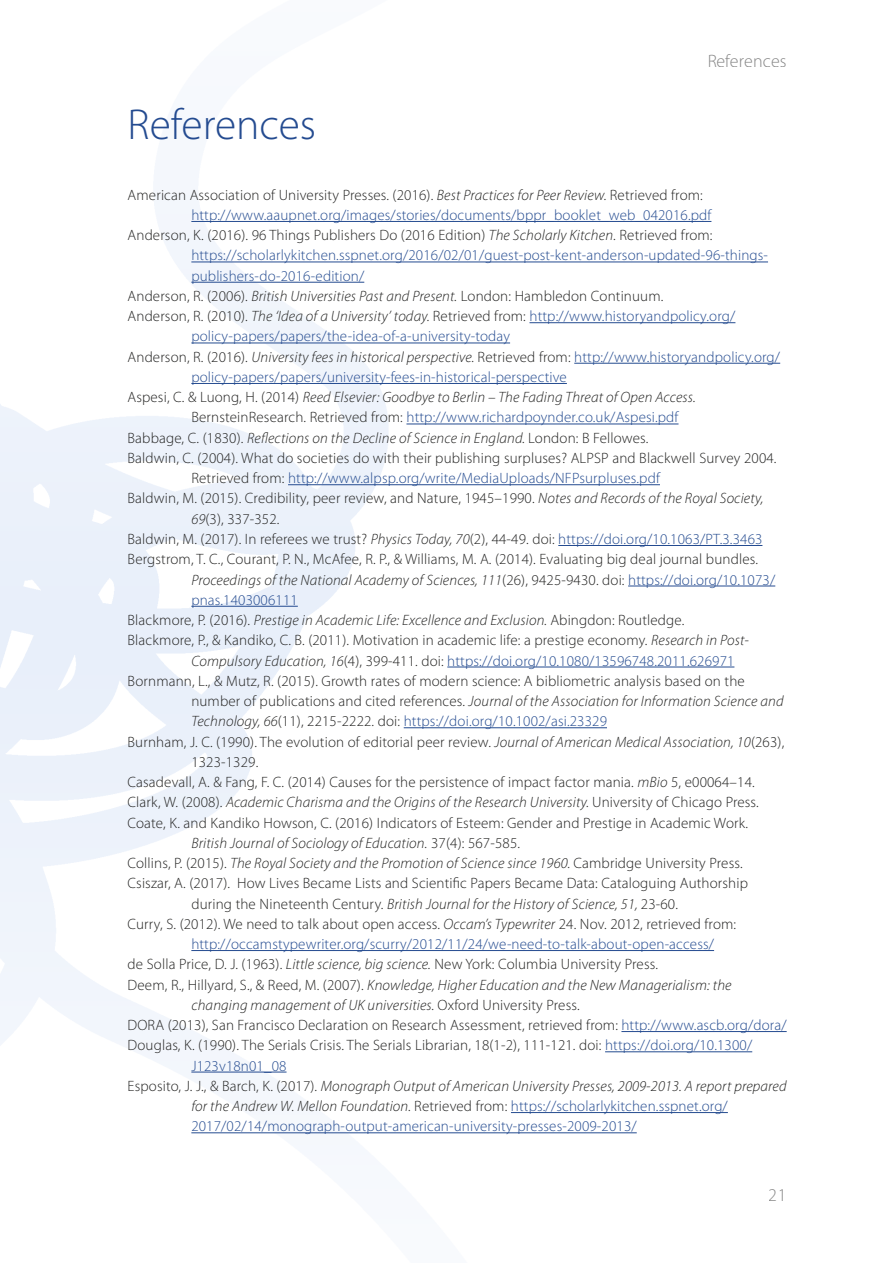
<style>
.page{position:relative;width:893px;height:1263px;background:#fff}
.page>*{position:absolute;margin:0;border:0;box-sizing:border-box;transform-origin:0 0}
.t1{font:300 43.5px "Myriad Pro";color:#244b90}
.t2{font:300 18px "Myriad Pro";letter-spacing:.01em;color:#868686}
.t3{font:300 15px "Myriad Pro";letter-spacing:.01em;color:#222221}
.t4{font:italic 300 15px "Myriad Pro";letter-spacing:.01em;color:#222221}
.t5{font:300 15px "Myriad Pro";letter-spacing:.01em;color:#244b90}
.s1{font-style:italic}
.s2{color:#244b90}
.s3{font-style:normal}
.s4{font-style:normal;color:#244b90}
.s5{color:#222221}
.s6{font-style:italic;color:#222221}
</style>
<div class="page">
<hr style="left:191px;top:221px;width:520px;height:1px;background:#244b90">
<hr style="left:191px;top:262px;width:577px;height:1px;background:#244b90">
<hr style="left:191px;top:282px;width:173px;height:1px;background:#244b90">
<hr style="left:529px;top:322px;width:206px;height:1px;background:#244b90">
<hr style="left:191px;top:343px;width:319px;height:1px;background:#244b90">
<hr style="left:574px;top:363px;width:206px;height:1px;background:#244b90">
<hr style="left:191px;top:383px;width:376px;height:1px;background:#244b90">
<hr style="left:406px;top:424px;width:272px;height:1px;background:#244b90">
<hr style="left:288px;top:484px;width:372px;height:1px;background:#244b90">
<hr style="left:558px;top:545px;width:204px;height:1px;background:#244b90">
<hr style="left:628px;top:586px;width:147px;height:1px;background:#244b90">
<hr style="left:191px;top:606px;width:107px;height:1px;background:#244b90">
<hr style="left:447px;top:667px;width:287px;height:1px;background:#244b90">
<hr style="left:404px;top:727px;width:203px;height:1px;background:#244b90">
<hr style="left:191px;top:950px;width:523px;height:1px;background:#244b90">
<hr style="left:621px;top:1031px;width:166px;height:1px;background:#244b90">
<hr style="left:605px;top:1051px;width:147px;height:1px;background:#244b90">
<hr style="left:191px;top:1072px;width:96px;height:1px;background:#244b90">
<hr style="left:511px;top:1112px;width:217px;height:1px;background:#244b90">
<hr style="left:191px;top:1132px;width:446px;height:1px;background:#244b90">
<h1 class="t1" style="left:128px;top:98px;width:190px">References</h1>
<p class="t2" style="left:707px;top:50px;width:81px">References</p>
<p class="t3" style="left:128px;top:186px;width:577px">American Association of University Presses. (2016). <span class="s1">Best Practices for Peer Review.</span> Retrieved from:</p>
<p class="t5" style="left:191px;top:206px;width:522px">http://www.aaupnet.org/images/stories/documents/bppr_booklet_web_042016.pdf</p>
<p class="t3" style="left:128px;top:226px;width:586px">Anderson, K. (2016). 96 Things Publishers Do (2016 Edition) <span class="s1">The Scholarly Kitchen</span>. Retrieved from:</p>
<p class="t5" style="left:191px;top:246px;width:578px">https://scholarlykitchen.sspnet.org/2016/02/01/guest-post-kent-anderson-updated-96-things-</p>
<p class="t5" style="left:191px;top:267px;width:174px">publishers-do-2016-edition/</p>
<p class="t3" style="left:128px;top:287px;width:537px">Anderson, R. (2006). <span class="s1">British Universities Past and Present.</span> London: Hambledon Continuum.</p>
<p class="t3" style="left:128px;top:307px;width:609px">Anderson, R. (2010). <span class="s1">The ‘Idea of a University’ today.</span> Retrieved from: <span class="s2">http://www.historyandpolicy.org/</span></p>
<p class="t5" style="left:191px;top:327px;width:320px">policy-papers/papers/the-idea-of-a-university-today</p>
<p class="t4" style="left:128px;top:348px;width:654px"><span class="s3">Anderson, R. (2016).</span> University fees in historical perspective. <span class="s3">Retrieved from:</span> <span class="s4">http://www.historyandpolicy.org/</span></p>
<p class="t5" style="left:191px;top:368px;width:377px">policy-papers/papers/university-fees-in-historical-perspective</p>
<p class="t4" style="left:128px;top:388px;width:570px"><span class="s3">Aspesi, C. &amp; Luong, H. (2014)</span> Reed Elsevier: Goodbye to Berlin – The Fading Threat of Open Access.</p>
<p class="t5" style="left:191px;top:408px;width:489px"><span class="s5">BernsteinResearch. Retrieved from:</span> http://www.richardpoynder.co.uk/Aspesi.pdf</p>
<p class="t4" style="left:128px;top:429px;width:522px"><span class="s3">Babbage, C. (1830).</span> Reflections on the Decline of Science in England. <span class="s3">London: B Fellowes.</span></p>
<p class="t3" style="left:128px;top:449px;width:650px">Baldwin, C. (2004). What do societies do with their publishing surpluses? ALPSP and Blackwell Survey 2004.</p>
<p class="t5" style="left:191px;top:469px;width:470px"><span class="s5">Retrieved from:</span> http://www.alpsp.org/write/MediaUploads/NFPsurpluses.pdf</p>
<p class="t3" style="left:128px;top:489px;width:637px">Baldwin, M. (2015). Credibility, peer review, and Nature, 1945–1990. <span class="s1">Notes and Records of the Royal Society,</span></p>
<p class="t3" style="left:191px;top:510px;width:90px"><span class="s1">69</span>(3), 337-352.</p>
<p class="t3" style="left:128px;top:530px;width:636px">Baldwin, M. (2017). In referees we trust? <span class="s1">Physics Today, 70</span>(2), 44-49. doi: <span class="s2">https://doi.org/10.1063/PT.3.3463</span></p>
<p class="t3" style="left:128px;top:550px;width:632px">Bergstrom, T. C., Courant, P. N., McAfee, R. P., &amp; Williams, M. A. (2014). Evaluating big deal journal bundles.</p>
<p class="t4" style="left:191px;top:570px;width:585px">Proceedings of the National Academy of Sciences, 111<span class="s3">(26), 9425-9430. doi:</span> <span class="s4">https://doi.org/10.1073/</span></p>
<p class="t5" style="left:191px;top:591px;width:108px">pnas.1403006111</p>
<p class="t4" style="left:128px;top:611px;width:558px"><span class="s3">Blackmore, P. (2016).</span> Prestige in Academic Life: Excellence and Exclusion. <span class="s3">Abingdon: Routledge.</span></p>
<p class="t3" style="left:128px;top:631px;width:623px">Blackmore, P., &amp; Kandiko, C. B. (2011). Motivation in academic life: a prestige economy. <span class="s1">Research in Post-</span></p>
<p class="t5" style="left:191px;top:651px;width:545px"><span class="s6">Compulsory Education, 16</span><span class="s5">(4), 399-411. doi:</span> https://doi.org/10.1080/13596748.2011.626971</p>
<p class="t3" style="left:128px;top:672px;width:619px">Bornmann, L., &amp; Mutz, R. (2015). Growth rates of modern science: A bibliometric analysis based on the</p>
<p class="t4" style="left:191px;top:692px;width:594px"><span class="s3">number of publications and cited references.</span> Journal of the Association for Information Science and</p>
<p class="t5" style="left:191px;top:712px;width:417px"><span class="s6">Technology, 66</span><span class="s5">(11), 2215-2222. doi:</span> https://doi.org/10.1002/asi.23329</p>
<p class="t3" style="left:128px;top:732px;width:658px">Burnham, J. C. (1990). The evolution of editorial peer review. <span class="s1">Journal of American Medical Association, 10</span>(263),</p>
<p class="t3" style="left:191px;top:753px;width:68px">1323-1329.</p>
<p class="t3" style="left:128px;top:773px;width:629px">Casadevall, A. &amp; Fang, F. C. (2014) Causes for the persistence of impact factor mania. <span class="s1">mBio</span> 5, e00064–14.</p>
<p class="t4" style="left:128px;top:793px;width:633px"><span class="s3">Clark, W. (2008).</span> Academic Charisma and the Origins of the Research University. <span class="s3">University of Chicago Press.</span></p>
<p class="t3" style="left:128px;top:813px;width:622px">Coate, K. and Kandiko Howson, C. (2016) Indicators of Esteem: Gender and Prestige in Academic Work.</p>
<p class="t4" style="left:191px;top:834px;width:330px">British Journal of Sociology of Education. <span class="s3">37(4): 567-585.</span></p>
<p class="t4" style="left:128px;top:854px;width:617px"><span class="s3">Collins, P. (2015).</span> The Royal Society and the Promotion of Science since 1960. <span class="s3">Cambridge University Press.</span></p>
<p class="t3" style="left:128px;top:874px;width:622px">Csiszar, A. (2017). How Lives Became Lists and Scientific Papers Became Data: Cataloguing Authorship</p>
<p class="t4" style="left:191px;top:894px;width:488px"><span class="s3">during the Nineteenth Century.</span> British Journal for the History of Science, 51, <span class="s3">23-60.</span></p>
<p class="t3" style="left:128px;top:915px;width:610px">Curry, S. (2012). We need to talk about open access. <span class="s1">Occam’s Typewriter</span> 24. Nov. 2012, retrieved from:</p>
<p class="t5" style="left:191px;top:935px;width:524px">http://occamstypewriter.org/scurry/2012/11/24/we-need-to-talk-about-open-access/</p>
<p class="t3" style="left:128px;top:955px;width:532px">de Solla Price, D. J. (1963). <span class="s1">Little science, big science.</span> New York: Columbia University Press.</p>
<p class="t4" style="left:128px;top:975px;width:606px"><span class="s3">Deem, R., Hillyard, S., &amp; Reed, M. (2007).</span> Knowledge, Higher Education and the New Managerialism: the</p>
<p class="t4" style="left:191px;top:996px;width:390px">changing management of UK universities. <span class="s3">Oxford University Press.</span></p>
<p class="t3" style="left:128px;top:1016px;width:661px">DORA (2013), San Francisco Declaration on Research Assessment, retrieved from: <span class="s2">http://www.ascb.org/dora/</span></p>
<p class="t3" style="left:128px;top:1036px;width:626px">Douglas, K. (1990). The Serials Crisis. The Serials Librarian, 18(1-2), 111-121. doi: <span class="s2">https://doi.org/10.1300/</span></p>
<p class="t5" style="left:191px;top:1056px;width:97px">J123v18n01_08</p>
<p class="t4" style="left:128px;top:1077px;width:661px"><span class="s3">Esposito, J. J., &amp; Barch, K. (2017).</span> Monograph Output of American University Presses, 2009-2013. A report prepared</p>
<p class="t5" style="left:191px;top:1097px;width:538px"><span class="s6">for the Andrew W. Mellon Foundation.</span> <span class="s5">Retrieved from:</span> https://scholarlykitchen.sspnet.org/</p>
<p class="t5" style="left:191px;top:1117px;width:447px">2017/02/14/monograph-output-american-university-presses-2009-2013/</p>
<p class="t2" style="left:769px;top:1184px;width:19px">21</p>
</div>
